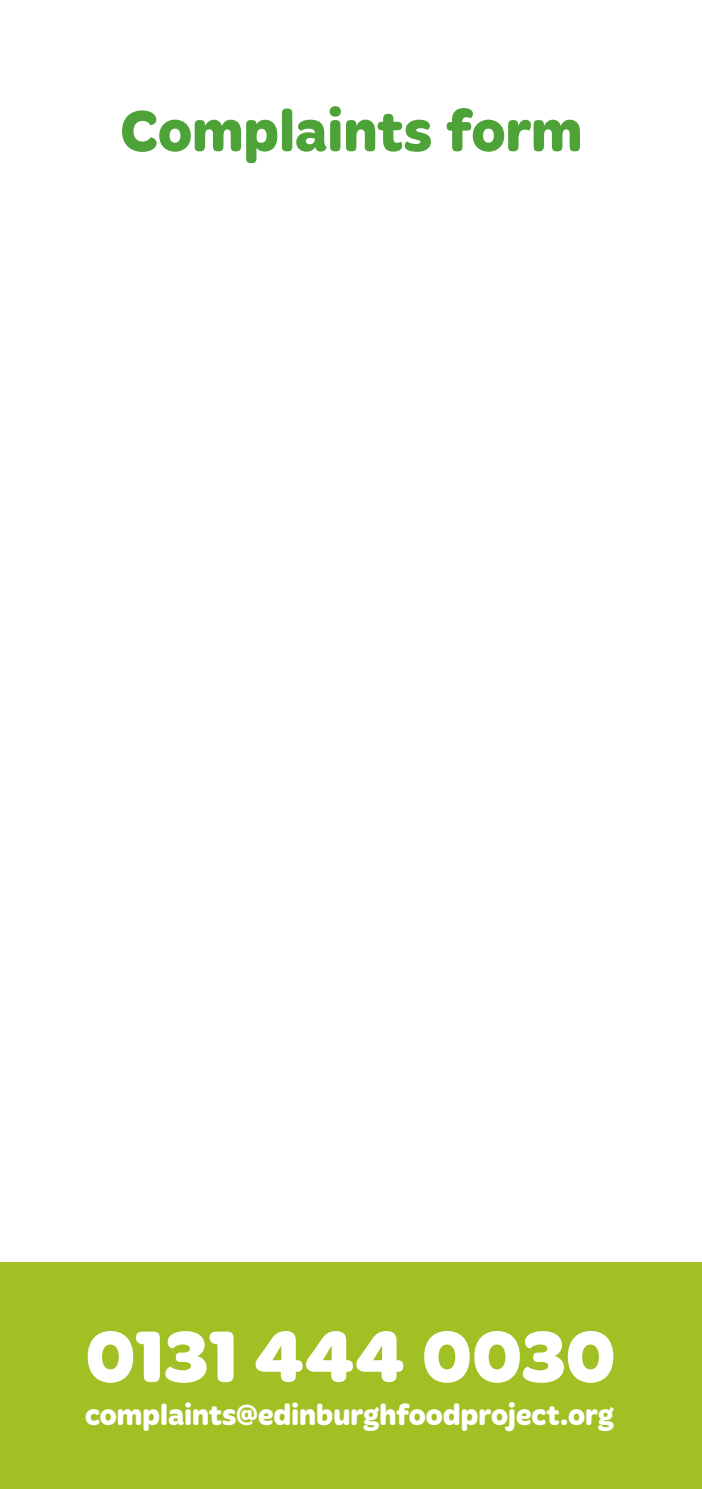
<style>
.page{position:relative;width:702px;height:1489px;background:#fff}
.page>*{position:absolute;margin:0;border:0;box-sizing:border-box;transform-origin:0 0}
.t1{font:700 75px "Merge";letter-spacing:-.015em;color:#fff}
.t2{font:700 60px "Merge";color:#4ea338}
.t3{font:700 30px "Merge";letter-spacing:-.005em;color:#fff}
</style>
<div class="page">
<div style="left:0;top:1261px;width:702px;height:227px;background:#a1c024"></div>
<h2 class="t2" style="left:120px;top:96px;width:463px">Complaints form</h2>
<h1 class="t1" style="left:85px;top:1313px;width:532px">0131 444 0030</h1>
<p class="t3" style="left:85px;top:1397px;width:530px">complaints@edinburghfoodproject.org</p>
</div>
